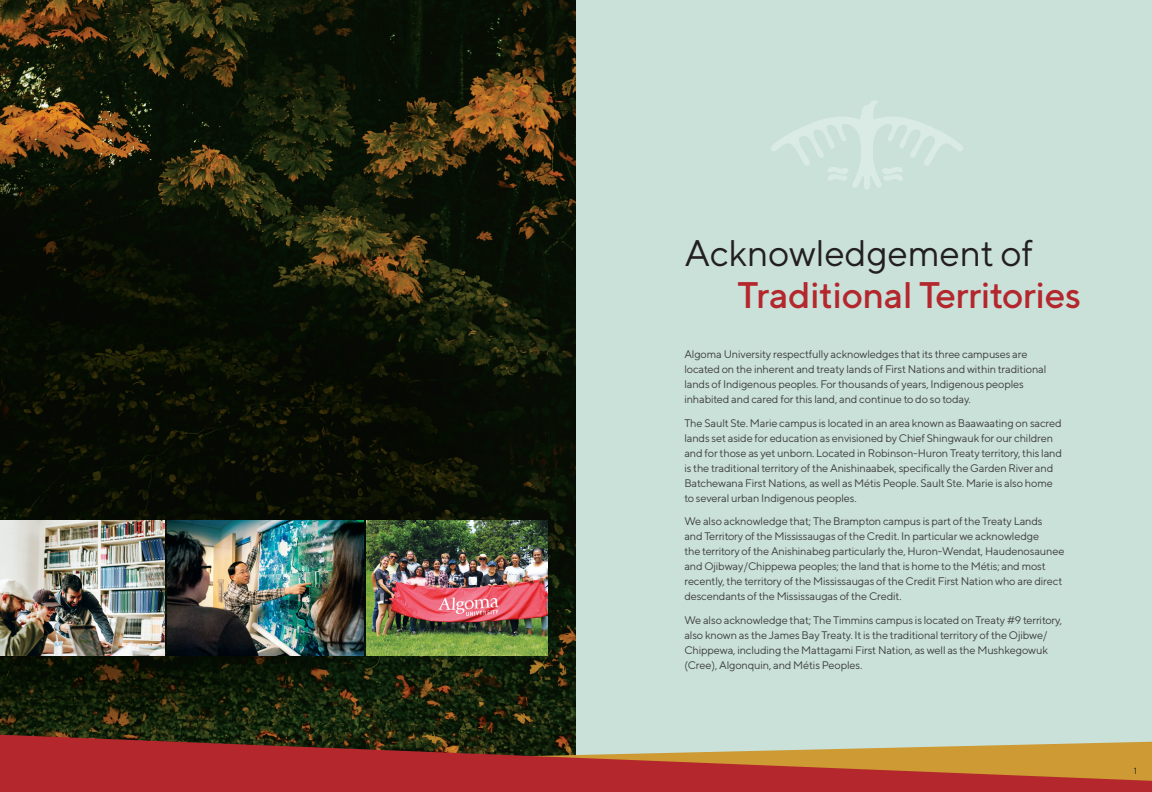
<style>
.page{position:relative;width:1152px;height:792px;background:#fff}
.page>*{position:absolute;margin:0;border:0;box-sizing:border-box;transform-origin:0 0}
.Heading{font:500 37px/42px "TT Norms";letter-spacing:-.01em;color:#b3272d}
.Byline{font:11px/15px "TT Norms";letter-spacing:-.015em;color:#3e3e3f}
.t1{font:9px "TT Norms";color:#231f20}
.s1{font-weight:400;color:#231f20}
</style>
<div class="page">
<img style="left:0;top:0;width:576px;height:735px">
<img style="left:0;top:520px;width:165px;height:136px">
<img style="left:366px;top:520px;width:182px;height:135px">
<img style="left:168px;top:520px;width:195px;height:136px">
<svg style="left:165px;top:534px;width:3px;height:10px"></svg>
<div style="left:576px;top:0;width:576px;height:792px;background:#cae1d9"></div>
<svg style="left:771px;top:101px;width:192px;height:88px"></svg>
<svg style="left:0;top:735px;width:1152px;height:57px;background:#ad523f"></svg>
<p class="Heading" style="left:738px;top:231px;width:345px;text-indent:-53px"><span class="s1">Acknowledgement of<br></span>Traditional Territories</p>
<p class="Byline" style="left:684px;top:347px;width:364px">Algoma University respectfully acknowledges that its three campuses are located on the inherent and treaty lands of First Nations and within traditional lands of Indigenous peoples. For thousands of years, Indigenous peoples inhabited and cared for this land, and continue to do so today.</p>
<p class="Byline" style="left:684px;top:415px;width:379px">The Sault Ste. Marie campus is located in an area known as Baawaating on sacred lands set aside for education as envisioned by Chief Shingwauk for our children and for those as yet unborn. Located in Robinson-Huron Treaty territory, this land is the traditional territory of the Anishinaabek, specifically the Garden River and Batchewana First Nations, as well as Métis People. Sault Ste. Marie is also home to several urban Indigenous peoples.</p>
<p class="Byline" style="left:684px;top:514px;width:382px">We also acknowledge that; The Brampton campus is part of the Treaty Lands<br>and Territory of the Mississaugas of the Credit. In particular we acknowledge<br>the territory of the Anishinabeg particularly the, Huron-Wendat, Haudenosaunee and Ojibway/Chippewa peoples; the land that is home to the Métis; and most recently, the territory of the Mississaugas of the Credit First Nation who are direct descendants of the Mississaugas of the Credit.</p>
<p class="Byline" style="left:684px;top:612px;width:379px">We also acknowledge that; The Timmins campus is located on Treaty #9 territory, also known as the James Bay Treaty. It is the traditional territory of the Ojibwe/ Chippewa, including the Mattagami First Nation, as well as the Mushkegowuk (Cree), Algonquin, and Métis Peoples.</p>
<p class="t1" style="left:1134px;top:765px;width:5px">1</p>
</div>
